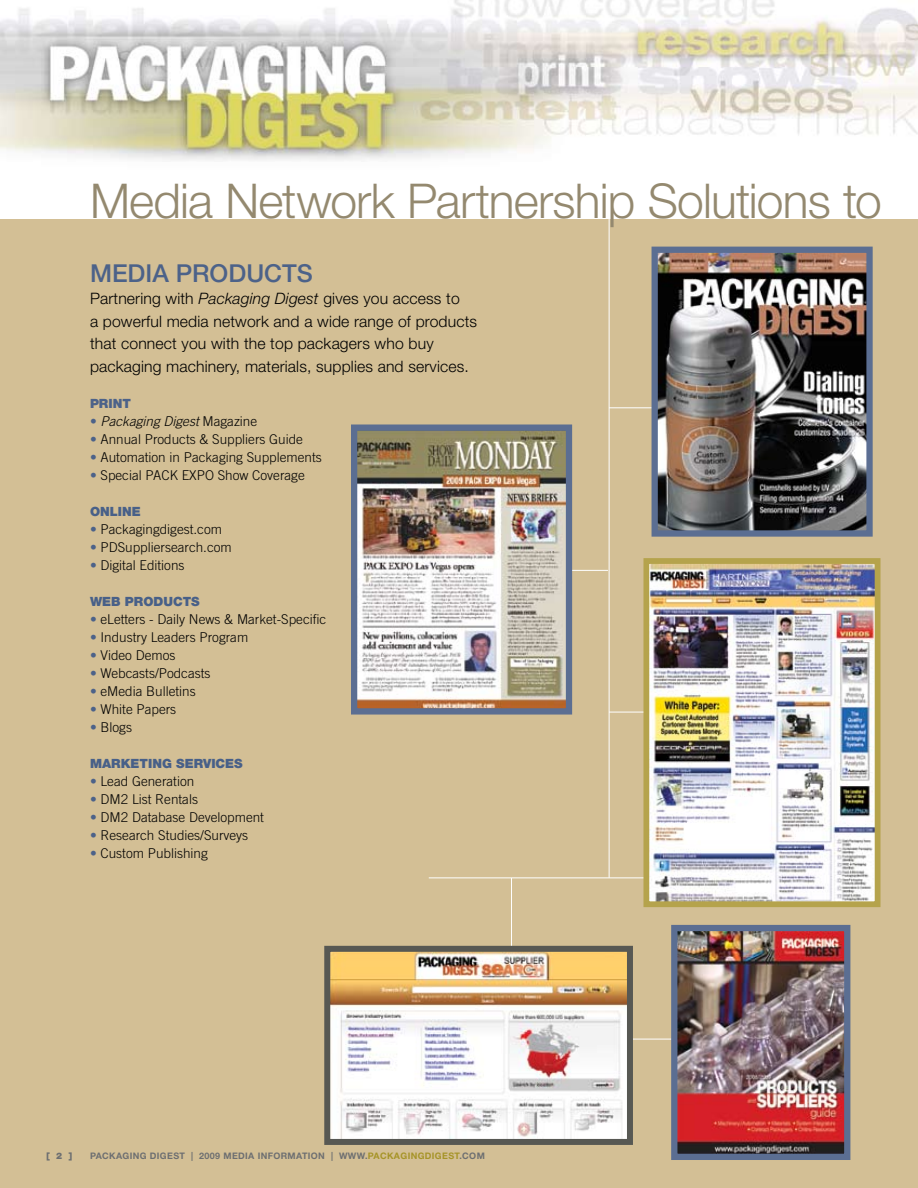
<style>
.page{position:relative;width:918px;height:1188px;background:#d3bf95}
.page>*{position:absolute;margin:0;border:0;box-sizing:border-box;transform-origin:0 0}
.t1{font:300 48px "Helvetica Neue";letter-spacing:-.015em;color:#94896f}
.t2{font:500 24.75px "Helvetica Neue";color:#4c6289}
.t3{font:300 15.75px/22.5px "Helvetica Neue";letter-spacing:.01em;color:#000}
.t4{font:300 13.5px "Trade Gothic";color:#000}
.t5{font:italic 300 13.5px "Trade Gothic";color:#000}
.t6{font:900 12.75px "Helvetica Neue";color:#486088}
.t7{font:900 12.75px "Helvetica Neue";color:#4c6289}
.t8{font:700 9px "Helvetica Neue";letter-spacing:.04em;color:#6d6f71}
.t9{font:900 9px "Helvetica Neue";color:#6d6f71}
.s1{font-style:italic}
.s2{font-style:normal;color:#4c6289}
.s3{font-style:normal}
.s4{color:#4c6289}
.s5{color:#a69428}
</style>
<div class="page">
<img style="left:0;top:0;width:918px;height:219px">
<hr style="left:555px;top:1039px;width:136px;height:1px;background:#fff">
<hr style="left:429px;top:878px;width:239px;height:1px;background:#fff">
<hr style="left:511px;top:878px;width:1px;height:81px;background:#fff">
<hr style="left:609px;top:209px;width:1px;height:669px;background:#fff">
<hr style="left:609px;top:712px;width:64px;height:1px;background:#fff">
<hr style="left:609px;top:407px;width:64px;height:1px;background:#fff">
<hr style="left:544px;top:570px;width:64px;height:1px;background:#fff">
<img style="left:351px;top:424px;width:224px;height:291px">
<img style="left:641px;top:558px;width:240px;height:350px">
<img style="left:648px;top:246px;width:225px;height:291px">
<img style="left:324px;top:945px;width:312px;height:200px">
<img style="left:668px;top:924px;width:183px;height:236px">
<h1 class="t1" style="left:90px;top:171px;width:793px">Media Network Partnership Solutions to</h1>
<h2 class="t2" style="left:90px;top:258px;width:224px">MEDIA PRODUCTS</h2>
<p class="t3" style="left:90px;top:287px;width:389px">Partnering with <span class="s1">Packaging Digest</span> gives you access to<br>a powerful media network and a wide range of products that connect you with the top packagers who buy packaging machinery, materials, supplies and services.</p>
<p class="t7" style="left:90px;top:396px;width:42px">PRINT</p>
<p class="t5" style="left:90px;top:413px;width:169px"><span class="s2">•</span> Packaging Digest <span class="s3">Magazine</span></p>
<p class="t4" style="left:90px;top:431px;width:215px"><span class="s4">•</span> Annual Products &amp; Suppliers Guide</p>
<p class="t4" style="left:90px;top:449px;width:233px"><span class="s4">•</span> Automation in Packaging Supplements</p>
<p class="t4" style="left:90px;top:467px;width:216px"><span class="s4">•</span> Special PACK EXPO Show Coverage</p>
<p class="t6" style="left:90px;top:504px;width:52px">ONLINE</p>
<p class="t4" style="left:90px;top:521px;width:134px"><span class="s4">•</span> Packagingdigest.com</p>
<p class="t4" style="left:90px;top:539px;width:143px"><span class="s4">•</span> PDSuppliersearch.com</p>
<p class="t4" style="left:90px;top:557px;width:96px"><span class="s4">•</span> Digital Editions</p>
<p class="t6" style="left:90px;top:594px;width:111px">WEB PRODUCTS</p>
<p class="t4" style="left:90px;top:611px;width:238px"><span class="s4">•</span> eLetters - Daily News &amp; Market-Specific</p>
<p class="t4" style="left:90px;top:629px;width:160px"><span class="s4">•</span> Industry Leaders Program</p>
<p class="t4" style="left:90px;top:647px;width:87px"><span class="s4">•</span> Video Demos</p>
<p class="t4" style="left:90px;top:665px;width:122px"><span class="s4">•</span> Webcasts/Podcasts</p>
<p class="t4" style="left:90px;top:683px;width:107px"><span class="s4">•</span> eMedia Bulletins</p>
<p class="t4" style="left:90px;top:701px;width:88px"><span class="s4">•</span> White Papers</p>
<p class="t4" style="left:90px;top:719px;width:43px"><span class="s4">•</span> Blogs</p>
<p class="t6" style="left:90px;top:756px;width:154px">MARKETING SERVICES</p>
<p class="t4" style="left:90px;top:773px;width:106px"><span class="s4">•</span> Lead Generation</p>
<p class="t4" style="left:90px;top:791px;width:110px"><span class="s4">•</span> DM2 List Rentals</p>
<p class="t4" style="left:90px;top:809px;width:176px"><span class="s4">•</span> DM2 Database Development</p>
<p class="t4" style="left:90px;top:827px;width:160px"><span class="s4">•</span> Research Studies/Surveys</p>
<p class="t4" style="left:90px;top:845px;width:119px"><span class="s4">•</span> Custom Publishing</p>
<p class="t9" style="left:47px;top:1150px;width:27px">[ 2 ]</p>
<p class="t8" style="left:90px;top:1150px;width:396px">PACKAGING DIGEST | 2009 MEDIA INFORMATION | WWW.<span class="s5">PACKAGINGDIGEST</span>.COM</p>
</div>
